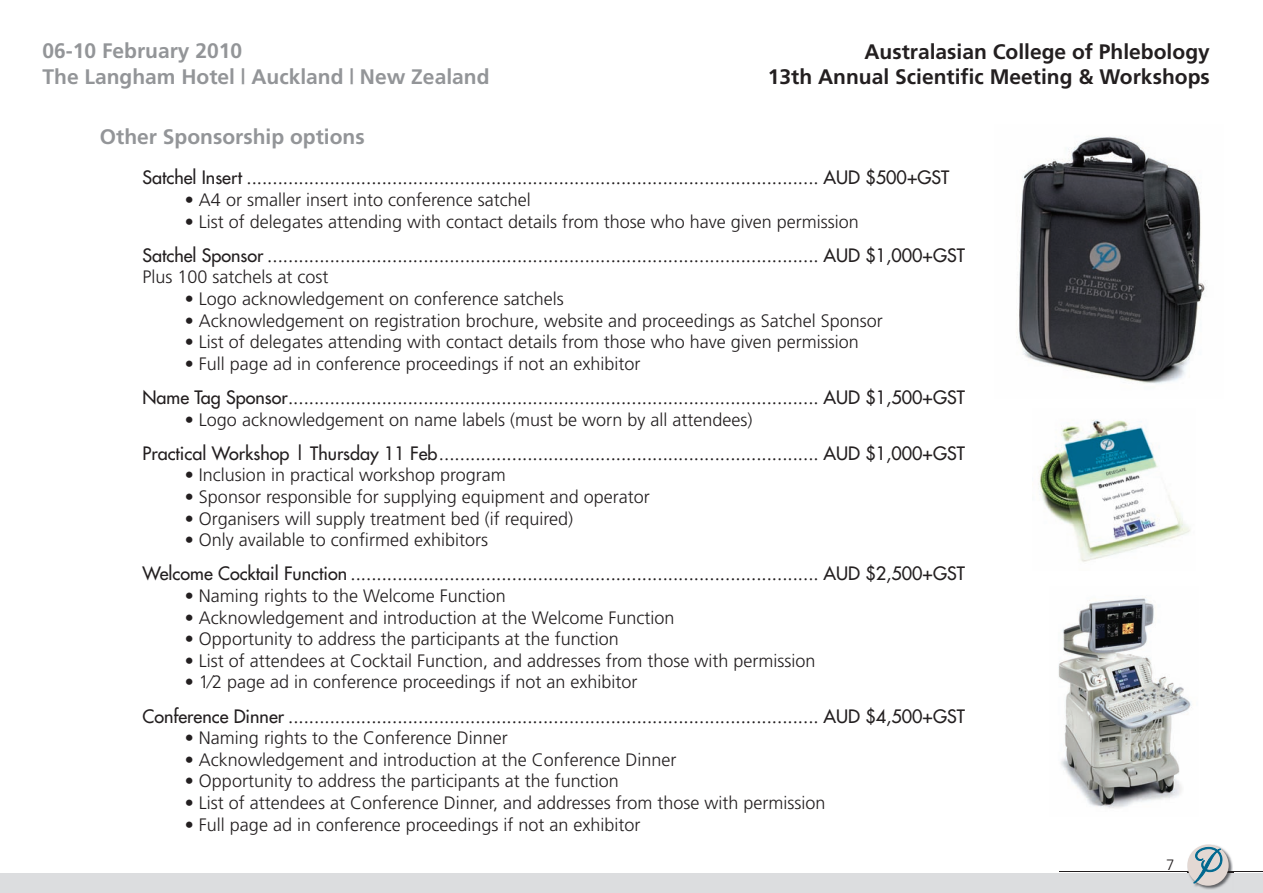
<style>
.page{position:relative;width:1263px;height:893px;background:#fff}
.page>*{position:absolute;margin:0;border:0;box-sizing:border-box;transform-origin:0 0}
.t1{font:700 21px/25.2px "Frutiger";color:#939598}
.t2{font:700 21px/25.2px "Frutiger";color:#231f20;text-align:right}
.t3{font:300 18px "Frutiger";color:#231f20}
.t4{font:18px "Futura";color:#231f20}
.t5{font:300 15px "Frutiger";color:#231f20}
</style>
<div class="page">
<hr style="left:1060px;top:871px;width:203px;height:1px;background:#231f20">
<div style="left:0;top:873px;width:1263px;height:20px;background:#dcdddf"></div>
<img style="left:1187px;top:849px;width:46px;height:22px">
<img style="left:1187px;top:871px;width:46px;height:18px">
<div style="left:1187px;top:844px;width:41px;height:42px;background:#e3d8d3;border-radius:50%"></div>
<svg style="left:1193px;top:844px;width:30px;height:40px"></svg>
<img style="left:1038px;top:419px;width:153px;height:143px">
<img style="left:1018px;top:136px;width:187px;height:248px">
<img style="left:1058px;top:597px;width:134px;height:211px">
<p class="t1" style="left:43px;top:40px;width:448px">06-10 February 2010<br>The Langham Hotel | Auckland | New Zealand</p>
<p class="t1" style="left:100px;top:126px;width:266px">Other Sponsorship options</p>
<p class="t4" style="left:142px;top:169px;width:808px">Satchel Insert .............................................................................................................. AUD $500+GST</p>
<p class="t3" style="left:185px;top:192px;width:347px">• A4 or smaller insert into conference satchel</p>
<p class="t3" style="left:185px;top:214px;width:675px">• List of delegates attending with contact details from those who have given permission</p>
<p class="t4" style="left:142px;top:246px;width:824px">Satchel Sponsor .......................................................................................................... AUD $1,000+GST</p>
<p class="t3" style="left:142px;top:270px;width:188px">Plus 100 satchels at cost</p>
<p class="t3" style="left:185px;top:291px;width:380px">• Logo acknowledgement on conference satchels</p>
<p class="t3" style="left:185px;top:313px;width:699px">• Acknowledgement on registration brochure, website and proceedings as Satchel Sponsor</p>
<p class="t3" style="left:185px;top:335px;width:675px">• List of delegates attending with contact details from those who have given permission</p>
<p class="t3" style="left:185px;top:356px;width:457px">• Full page ad in conference proceedings if not an exhibitor</p>
<p class="t4" style="left:142px;top:388px;width:824px">Name Tag Sponsor ...................................................................................................... AUD $1,500+GST</p>
<p class="t3" style="left:185px;top:412px;width:569px">• Logo acknowledgement on name labels (must be worn by all attendees)</p>
<p class="t4" style="left:142px;top:444px;width:824px">Practical Workshop | Thursday 11 Feb ......................................................................... AUD $1,000+GST</p>
<p class="t3" style="left:185px;top:468px;width:322px">• Inclusion in practical workshop program</p>
<p class="t3" style="left:185px;top:489px;width:466px">• Sponsor responsible for supplying equipment and operator</p>
<p class="t3" style="left:185px;top:511px;width:390px">• Organisers will supply treatment bed (if required)</p>
<p class="t3" style="left:185px;top:533px;width:305px">• Only available to confirmed exhibitors</p>
<p class="t4" style="left:142px;top:565px;width:824px">Welcome Cocktail Function .......................................................................................... AUD $2,500+GST</p>
<p class="t3" style="left:185px;top:588px;width:322px">• Naming rights to the Welcome Function</p>
<p class="t3" style="left:185px;top:610px;width:491px">• Acknowledgement and introduction at the Welcome Function</p>
<p class="t3" style="left:185px;top:632px;width:435px">• Opportunity to address the participants at the function</p>
<p class="t3" style="left:185px;top:653px;width:632px">• List of attendees at Cocktail Function, and addresses from those with permission</p>
<p class="t3" style="left:185px;top:675px;width:454px">• 1⁄2 page ad in conference proceedings if not an exhibitor</p>
<p class="t4" style="left:142px;top:707px;width:824px">Conference Dinner ...................................................................................................... AUD $4,500+GST</p>
<p class="t3" style="left:185px;top:731px;width:324px">• Naming rights to the Conference Dinner</p>
<p class="t3" style="left:185px;top:752px;width:493px">• Acknowledgement and introduction at the Conference Dinner</p>
<p class="t3" style="left:185px;top:774px;width:435px">• Opportunity to address the participants at the function</p>
<p class="t3" style="left:185px;top:795px;width:642px">• List of attendees at Conference Dinner, and addresses from those with permission</p>
<p class="t3" style="left:185px;top:817px;width:457px">• Full page ad in conference proceedings if not an exhibitor</p>
<p class="t2" style="left:768px;top:41px;width:443px">Australasian College of Phlebology<br>13th Annual Scientific Meeting &amp; Workshops</p>
<p class="t5" style="left:1166px;top:859px;width:10px">7</p>
</div>
